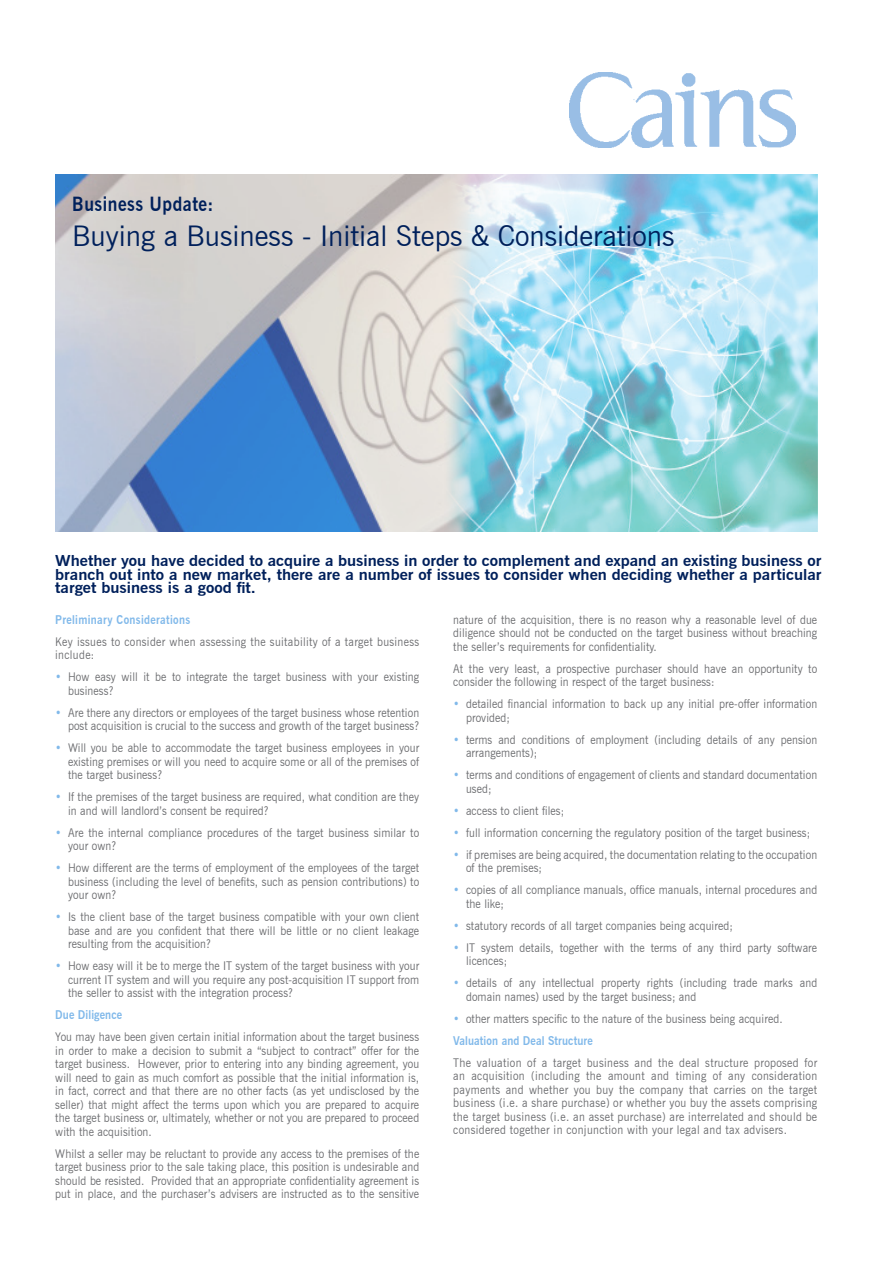
<style>
.page{position:relative;width:893px;height:1263px;background:#fff}
.page>*{position:absolute;margin:0;border:0;box-sizing:border-box;transform-origin:0 0}
.t1{font:28.5px "News Gothic BT";color:#00205b}
.t2{font:700 19.5px "News Gothic BT";letter-spacing:.03em;color:#00205b;scale:.9 1}
.Biog{font:700 15px/13.5px "News Gothic BT";color:#00205b;text-align:justify;scale:1.1 1}
.Biog-2{font:12px/13.5px "News Gothic BT";letter-spacing:.01em;color:#6c6d70;scale:.91 1}
.Biog-3{font:12px/13.5px "News Gothic BT";letter-spacing:.03em;color:#6c6d70;scale:.91 1}
.Biog-4{font:700 12px "News Gothic BT";letter-spacing:.01em;color:#81b9ea;scale:.91 1}
.Biog-5{font:700 12px "News Gothic BT";letter-spacing:.03em;color:#81b9ea;scale:.91 1}
.s1{color:#81b9ea}
</style>
<div class="page">
<img style="left:55px;top:174px;width:387px;height:357px">
<img style="left:570px;top:72px;width:225px;height:76px">
<img style="left:442px;top:174px;width:375px;height:357px">
<p class="t2" style="left:72px;top:192px;width:158px">Business Update:</p>
<p class="t1" style="left:72px;top:218px;width:604px">Buying a Business - Initial Steps &amp; Considerations</p>
<p class="Biog" style="left:55px;top:554px;width:698px">Whether you have decided to acquire a business in order to complement and expand an existing business or branch out into a new market, there are a number of issues to consider when deciding whether a particular target business is a good fit.</p>
<p class="Biog-5" style="left:55px;top:612px;width:150px">Preliminary Considerations</p>
<p class="Biog-3" style="left:55px;top:634px;width:401px">Key issues to consider when assessing the suitability of a target business include:</p>
<p class="Biog-2" style="left:68px;top:670px;width:387px;text-indent:-13px"><span class="s1">•</span> How easy will it be to integrate the target business with your existing business?</p>
<p class="Biog-2" style="left:55px;top:705px;width:401px;text-align:right"><span class="s1">•</span> Are there any directors or employees of the target business whose retention post acquisition is crucial to the success and growth of the target business?</p>
<p class="Biog-2" style="left:68px;top:741px;width:387px;text-align:justify;text-indent:-13px"><span class="s1">•</span> Will you be able to accommodate the target business employees in your existing premises or will you need to acquire some or all of the premises of the target business?</p>
<p class="Biog-2" style="left:68px;top:790px;width:387px;text-indent:-13px"><span class="s1">•</span> If the premises of the target business are required, what condition are they in and will landlord’s consent be required?</p>
<p class="Biog-2" style="left:68px;top:825px;width:387px;text-indent:-13px"><span class="s1">•</span> Are the internal compliance procedures of the target business similar to your own?</p>
<p class="Biog-2" style="left:68px;top:861px;width:387px;text-align:justify;text-indent:-13px"><span class="s1">•</span> How different are the terms of employment of the employees of the target business (including the level of benefits, such as pension contributions) to your own?</p>
<p class="Biog-2" style="left:68px;top:910px;width:387px;text-align:justify;text-indent:-13px"><span class="s1">•</span> Is the client base of the target business compatible with your own client base and are you confident that there will be little or no client leakage resulting from the acquisition?</p>
<p class="Biog-2" style="left:68px;top:959px;width:387px;text-align:justify;text-indent:-13px"><span class="s1">•</span> How easy will it be to merge the IT system of the target business with your current IT system and will you require any post-acquisition IT support from the seller to assist with the integration process?</p>
<p class="Biog-4" style="left:55px;top:1008px;width:75px">Due Diligence</p>
<p class="Biog-2" style="left:55px;top:1030px;width:401px;text-align:justify">You may have been given certain initial information about the target business in order to make a decision to submit a “subject to contract” offer for the target business. However, prior to entering into any binding agreement, you will need to gain as much comfort as possible that the initial information is, in fact, correct and that there are no other facts (as yet undisclosed by the seller) that might affect the terms upon which you are prepared to acquire the target business or, ultimately, whether or not you are prepared to proceed with the acquisition.</p>
<p class="Biog-2" style="left:55px;top:1146px;width:401px;text-align:justify">Whilst a seller may be reluctant to provide any access to the premises of the target business prior to the sale taking place, this position is undesirable and should be resisted. Provided that an appropriate confidentiality agreement is put in place, and the purchaser’s advisers are instructed as to the sensitive</p>
<p class="Biog-2" style="left:453px;top:612px;width:401px;text-align:justify">nature of the acquisition, there is no reason why a reasonable level of due diligence should not be conducted on the target business without breaching the seller’s requirements for confidentiality.</p>
<p class="Biog-2" style="left:453px;top:661px;width:401px">At the very least, a prospective purchaser should have an opportunity to consider the following in respect of the target business:</p>
<p class="Biog-2" style="left:466px;top:697px;width:387px;text-indent:-13px"><span class="s1">•</span> detailed financial information to back up any initial pre-offer information provided;</p>
<p class="Biog-2" style="left:466px;top:732px;width:387px;text-indent:-13px"><span class="s1">•</span> terms and conditions of employment (including details of any pension arrangements);</p>
<p class="Biog-2" style="left:466px;top:768px;width:387px;text-indent:-13px"><span class="s1">•</span> terms and conditions of engagement of clients and standard documentation used;</p>
<p class="Biog-2" style="left:453px;top:803px;width:123px"><span class="s1">•</span> access to client files;</p>
<p class="Biog-2" style="left:453px;top:825px;width:394px"><span class="s1">•</span> full information concerning the regulatory position of the target business;</p>
<p class="Biog-2" style="left:466px;top:847px;width:387px;text-indent:-13px"><span class="s1">•</span> if premises are being acquired, the documentation relating to the occupation of the premises;</p>
<p class="Biog-2" style="left:466px;top:883px;width:387px;text-indent:-13px"><span class="s1">•</span> copies of all compliance manuals, office manuals, internal procedures and the like;</p>
<p class="Biog-2" style="left:453px;top:918px;width:309px"><span class="s1">•</span> statutory records of all target companies being acquired;</p>
<p class="Biog-2" style="left:466px;top:940px;width:387px;text-indent:-13px"><span class="s1">•</span> IT system details, together with the terms of any third party software licences;</p>
<p class="Biog-2" style="left:466px;top:976px;width:387px;text-indent:-13px"><span class="s1">•</span> details of any intellectual property rights (including trade marks and domain names) used by the target business; and</p>
<p class="Biog-2" style="left:453px;top:1011px;width:363px"><span class="s1">•</span> other matters specific to the nature of the business being acquired.</p>
<p class="Biog-4" style="left:453px;top:1033px;width:155px">Valuation and Deal Structure</p>
<p class="Biog-2" style="left:453px;top:1055px;width:401px;text-align:justify">The valuation of a target business and the deal structure proposed for an acquisition (including the amount and timing of any consideration payments and whether you buy the company that carries on the target business (i.e. a share purchase) or whether you buy the assets comprising the target business (i.e. an asset purchase) are interrelated and should be considered together in conjunction with your legal and tax advisers.</p>
</div>
